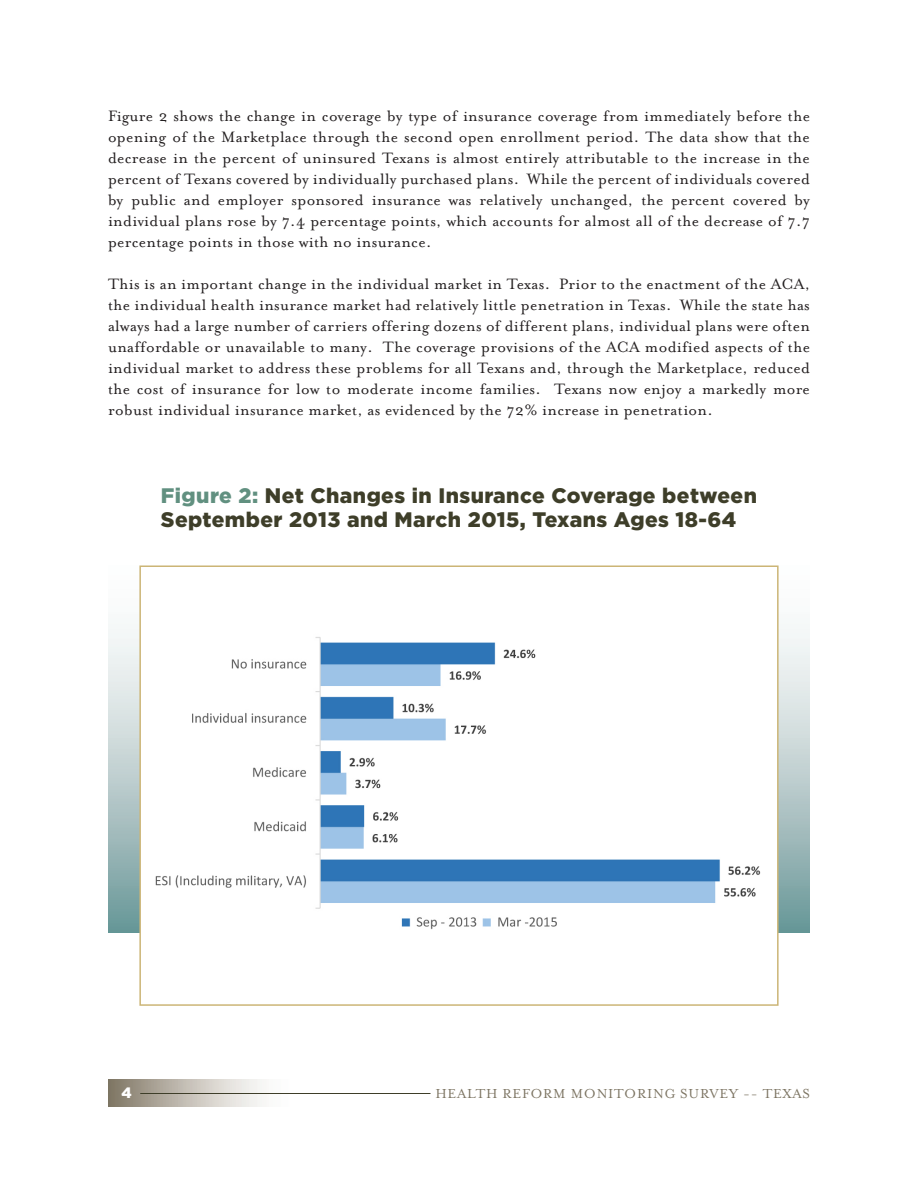
<style>
.page{position:relative;width:918px;height:1188px;background:#fff}
.page>*{position:absolute;margin:0;border:0;box-sizing:border-box;transform-origin:0 0}
.t1{font:900 21px "Gotham";letter-spacing:.02em;color:#3e3e29}
.t2{font:17.25px/21px "Mrs Eaves Roman";letter-spacing:.02em;color:#231f20;text-align:justify}
.t3{font:15px "Mrs Eaves Roman";letter-spacing:.05em;color:#7c7462}
.t4{font:900 15px "Gotham";color:#fff}
.s1{color:#619080}
</style>
<div class="page">
<div style="left:108px;top:1080px;width:192px;height:27px;background:linear-gradient(to right,#887f6d,#fff)"></div>
<hr style="left:140px;top:1093px;width:290px;height:1px;background:#3e3e29">
<svg style="left:108px;top:565px;width:702px;height:368px"></svg>
<div style="left:140px;top:566px;width:638px;height:439px;background:#fff"></div>
<img style="left:155px;top:637px;width:606px;height:293px">
<div style="left:139px;top:566px;width:640px;height:440px;border:2px solid #ccb576"></div>
<p class="t2" style="left:108px;top:105px;width:703px">Figure 2 shows the change in coverage by type of insurance coverage from immediately before the opening of the Marketplace through the second open enrollment period. The data show that the decrease in the percent of uninsured Texans is almost entirely attributable to the increase in the percent of Texans covered by individually purchased plans. While the percent of individuals covered by public and employer sponsored insurance was relatively unchanged, the percent covered by individual plans rose by 7.4 percentage points, which accounts for almost all of the decrease of 7.7 percentage points in those with no insurance.</p>
<p class="t2" style="left:108px;top:273px;width:704px">This is an important change in the individual market in Texas. Prior to the enactment of the ACA, the individual health insurance market had relatively little penetration in Texas. While the state has always had a large number of carriers offering dozens of different plans, individual plans were often unaffordable or unavailable to many. The coverage provisions of the ACA modified aspects of the individual market to address these problems for all Texans and, through the Marketplace, reduced the cost of insurance for low to moderate income families. Texans now enjoy a markedly more robust individual insurance market, as evidenced by the 72% increase in penetration.</p>
<p class="t1" style="left:161px;top:484px;width:598px"><span class="s1">Figure 2:</span> Net Changes in Insurance Coverage between</p>
<p class="t1" style="left:161px;top:508px;width:577px">September 2013 and March 2015, Texans Ages 18-64</p>
<p class="t4" style="left:122px;top:1084px;width:12px">4</p>
<p class="t3" style="left:435px;top:1086px;width:376px">HEALTH REFORM MONITORING SURVEY -- TEXAS</p>
</div>
